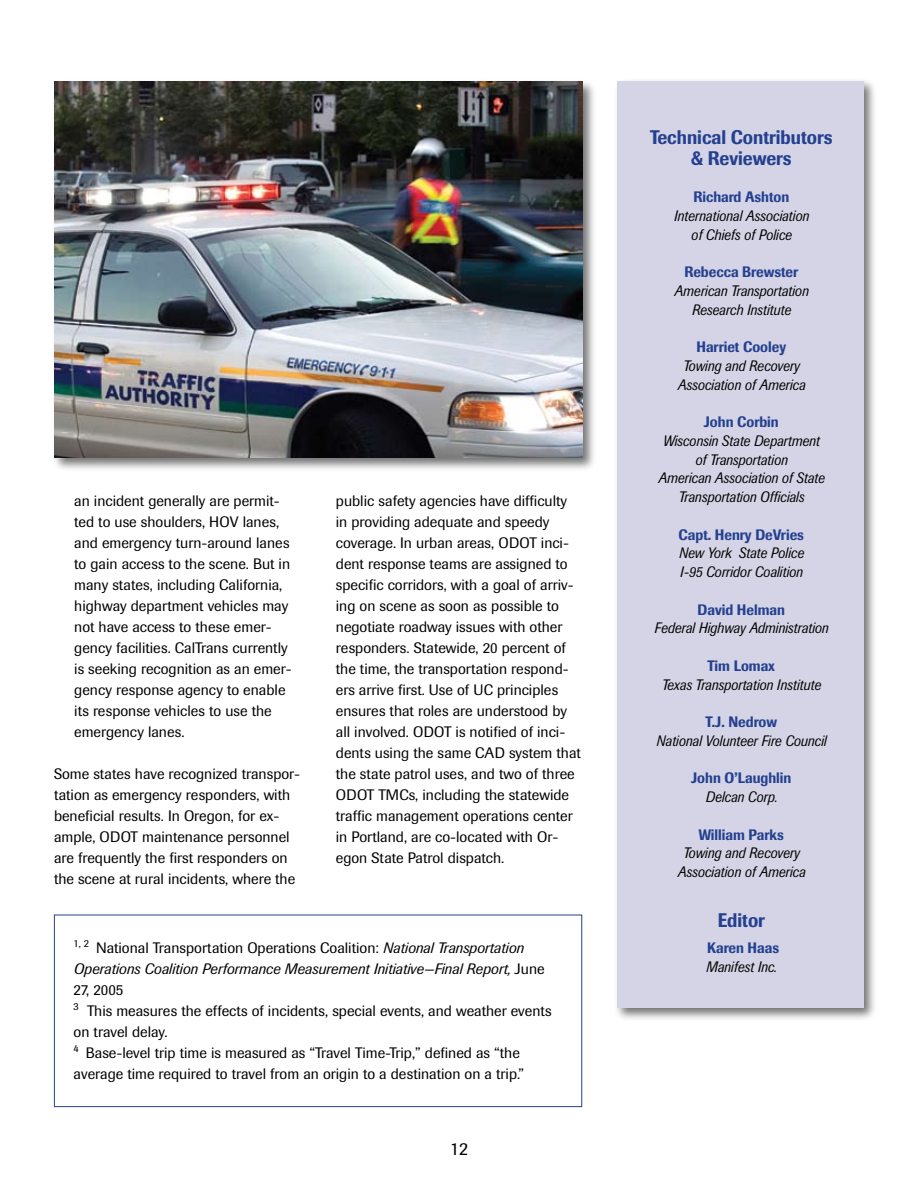
<style>
.page{position:relative;width:918px;height:1188px;background:#fff}
.page>*{position:absolute;margin:0;border:0;box-sizing:border-box;transform-origin:0 0}
.t1{font:500 19.5px/21px "Imago";color:#24408f;text-align:center;scale:.9 1}
.t2{font:18px "Imago";color:#000}
.t3{font:15px/21px "Imago";color:#000}
.t4{font:italic 15px/18.8px "Imago";color:#000;text-align:center;scale:.9 1}
.t5{font:500 15px "Imago";color:#24408f;scale:.9 1}
.s1{font-style:italic}
</style>
<div class="page">
<div style="left:614px;top:77px;width:265px;height:944px;background:#000;opacity:.55"></div>
<div style="left:618px;top:81px;width:246px;height:926px;background:#d4d4e6"></div>
<div style="left:54px;top:915px;width:528px;height:192px;border:1px solid #24408f"></div>
<div style="left:51px;top:78px;width:547px;height:395px;background:#000;opacity:.55"></div>
<img style="left:54px;top:81px;width:528px;height:376px">
<p class="t3" style="left:74px;top:490px;width:219px">an incident generally are permit&shy;ted to use shoulders, HOV lanes, and emergency turn-around lanes to gain access to the scene. But in many states, including California, highway department vehicles may not have access to these emer&shy;gency facilities. CalTrans currently is seeking recognition as an emer&shy;gency response agency to enable its response vehicles to use the emergency lanes.</p>
<p class="t3" style="left:54px;top:763px;width:248px">Some states have recognized transpor&shy;tation as emergency responders, with beneficial results. In Oregon, for ex&shy;ample, ODOT maintenance personnel are frequently the first responders on the scene at rural incidents, where the</p>
<p class="t3" style="left:336px;top:490px;width:247px">public safety agencies have difficulty in providing adequate and speedy coverage. In urban areas, ODOT inci&shy;dent response teams are assigned to specific corridors, with a goal of arriv&shy;ing on scene as soon as possible to negotiate roadway issues with other responders. Statewide, 20 percent of the time, the transportation respond&shy;ers arrive first. Use of UC principles ensures that roles are understood by all involved. ODOT is notified of inci&shy;dents using the same CAD system that the state patrol uses, and two of three ODOT TMCs, including the statewide traffic management operations center in Portland, are co-located with Or&shy;egon State Patrol dispatch.</p>
<p class="t3" style="left:74px;top:938px;width:480px"><sup>1,</sup> <sup>2</sup> National Transportation Operations Coalition: <span class="s1">National Transportation Operations Coalition Performance Measurement Initiative—Final Report,</span> June 27, 2005<br><sup>3</sup> This measures the effects of incidents, special events, and weather events on travel delay.<br><sup>4</sup> Base-level trip time is measured as “Travel Time-Trip,” defined as “the average time required to travel from an origin to a destination on a trip.”</p>
<p class="t2" style="left:450px;top:1138px;width:19px">12</p>
<h1 class="t1" style="left:650px;top:126px;width:204px">Technical Contributors &amp; Reviewers</h1>
<p class="t5" style="left:693px;top:188px;width:108px">Richard Ashton</p>
<p class="t4" style="left:674px;top:206px;width:152px">International Association of Chiefs of Police</p>
<p class="t5" style="left:684px;top:263px;width:128px">Rebecca Brewster</p>
<p class="t4" style="left:674px;top:281px;width:151px">American Transportation<br>Research Institute</p>
<p class="t5" style="left:696px;top:338px;width:101px">Harriet Cooley</p>
<p class="t4" style="left:677px;top:356px;width:143px">Towing and Recovery<br>Association of America</p>
<p class="t5" style="left:704px;top:413px;width:85px">John Corbin</p>
<p class="t4" style="left:658px;top:431px;width:187px">Wisconsin State Department of Transportation<br>American Association of State<br>Transportation Officials</p>
<p class="t5" style="left:679px;top:525px;width:141px">Capt. Henry DeVries</p>
<p class="t4" style="left:679px;top:544px;width:140px;text-align:left">New York State Police<br>I-95 Corridor Coalition</p>
<p class="t5" style="left:698px;top:600px;width:99px">David Helman</p>
<p class="t4" style="left:654px;top:619px;width:195px">Federal Highway Administration</p>
<p class="t5" style="left:708px;top:657px;width:77px">Tim Lomax</p>
<p class="t4" style="left:662px;top:675px;width:178px">Texas Transportation Institute</p>
<p class="t5" style="left:706px;top:713px;width:81px">T.J. Nedrow</p>
<p class="t4" style="left:656px;top:731px;width:191px">National Volunteer Fire Council</p>
<p class="t5" style="left:691px;top:769px;width:113px">John O’Laughlin</p>
<p class="t4" style="left:705px;top:788px;width:81px">Delcan Corp.</p>
<p class="t5" style="left:699px;top:825px;width:96px">William Parks</p>
<p class="t4" style="left:677px;top:844px;width:143px">Towing and Recovery<br>Association of America</p>
<h1 class="t1" style="left:718px;top:910px;width:54px">Editor</h1>
<p class="t5" style="left:707px;top:939px;width:81px">Karen Haas</p>
<p class="t4" style="left:706px;top:957px;width:80px">Manifest Inc.</p>
</div>
